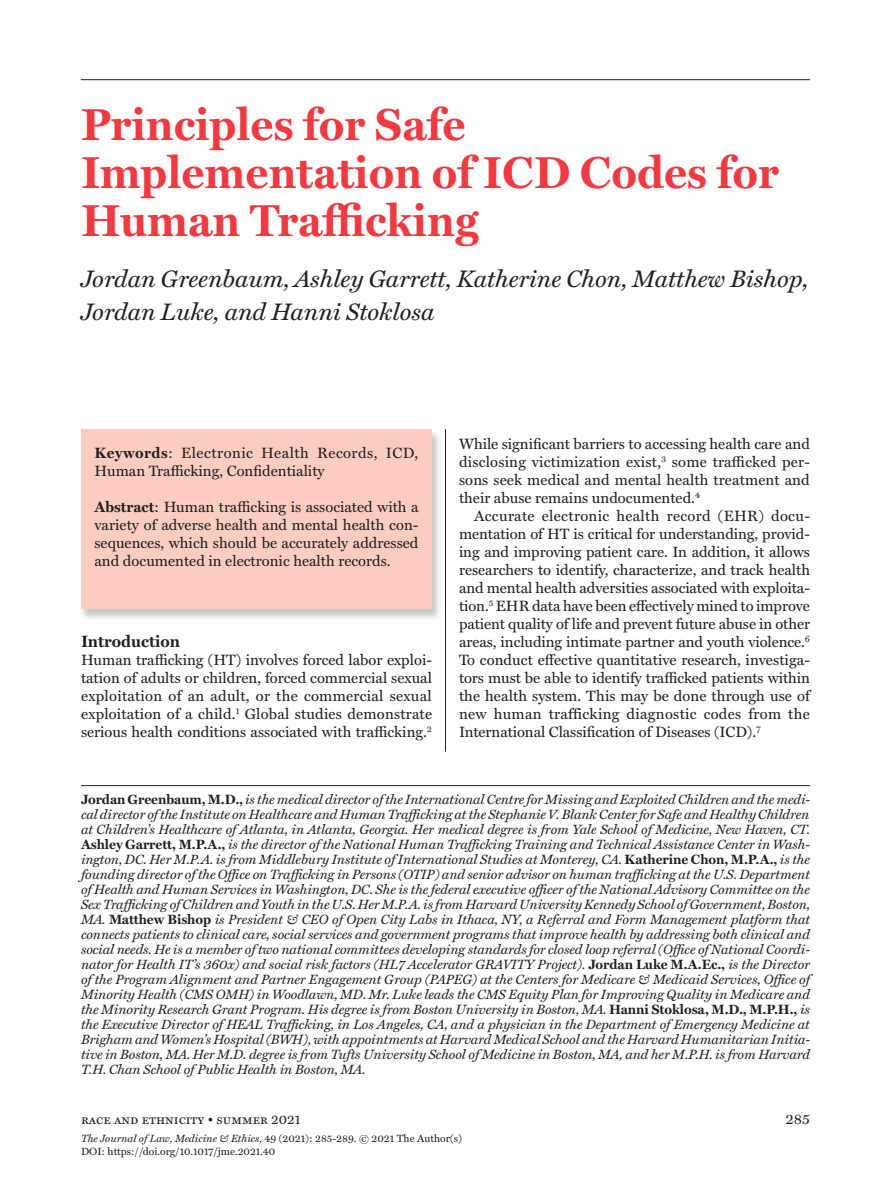
<style>
.page{position:relative;width:891px;height:1188px;background:#fff}
.page>*{position:absolute;margin:0;border:0;box-sizing:border-box;transform-origin:0 0}
.t1{font:700 45px/48px "Miller Text";color:#ee3a41}
.byline{font:italic 24px/33px "Miller Text";color:#231f20}
.subhead_A_bold{font:700 16.5px "Miller Text";color:#231f20}
.body_text_no_indent{font:15px/18px "Miller Text";color:#231f20;text-align:justify}
.body_text{font:15px/18px "Miller Text";letter-spacing:-.005em;color:#231f20;text-align:justify}
.bio{font:italic 13.5px/15px "Miller Text";letter-spacing:-.005em;color:#231f20;text-align:justify}
.t2{font:13.5px "Miller Text Roman SC";color:#231f20}
.t3{font:10.5px/13.5px "Miller Text";color:#231f20}
.s1{font-weight:700}
.s2{font-weight:700;font-style:normal}
.s3{font-style:italic}
</style>
<div class="page">
<hr style="left:81px;top:79px;width:729px;height:1px;background:#231f20">
<hr style="left:445px;top:429px;width:1px;height:323px;background:#231f20">
<div style="left:79px;top:430px;width:363px;height:191px;background:#231f20;opacity:.25"></div>
<div style="left:81px;top:429px;width:351px;height:179px;background:#fbcdc0"></div>
<hr style="left:81px;top:785px;width:729px;height:1px;background:#231f20">
<p class="t1" style="left:81px;top:100px;width:700px">Principles for Safe<br>Implementation of ICD Codes for<br>Human Trafficking</p>
<p class="byline" style="left:81px;top:262px;width:729px">Jordan Greenbaum, Ashley Garrett, Katherine Chon, Matthew Bishop,<br>Jordan Luke, and Hanni Stoklosa</p>
<p class="body_text_no_indent" style="left:94px;top:443px;width:325px"><span class="s1">Keywords</span>: Electronic Health Records, ICD,<br>Human Trafficking, Confidentiality</p>
<p class="body_text_no_indent" style="left:94px;top:497px;width:326px"><span class="s1">Abstract</span>: Human trafficking is associated with a variety of adverse health and mental health con&shy;sequences, which should be accurately addressed and documented in electronic health records.</p>
<p class="subhead_A_bold" style="left:81px;top:631px;width:101px">Introduction</p>
<p class="body_text_no_indent" style="left:81px;top:650px;width:353px">Human trafficking (HT) involves forced labor exploi&shy;tation of adults or children, forced commercial sexual exploitation of an adult, or the commercial sexual exploitation of a child.<sup>1</sup> Global studies demonstrate serious health conditions associated with trafficking.<sup>2</sup></p>
<p class="body_text_no_indent" style="left:459px;top:434px;width:353px">While significant barriers to accessing health care and disclosing victimization exist,<sup>3</sup> some trafficked per&shy;sons seek medical and mental health treatment and their abuse remains undocumented.<sup>4</sup></p>
<p class="body_text" style="left:459px;top:506px;width:353px;text-indent:15px">Accurate electronic health record (EHR) docu&shy;mentation of HT is critical for understanding, provid&shy;ing and improving patient care. In addition, it allows researchers to identify, characterize, and track health and mental health adversities associated with exploita&shy;tion.<sup>5</sup> EHR data have been effectively mined to improve patient quality of life and prevent future abuse in other areas, including intimate partner and youth violence.<sup>6<br></sup>To conduct effective quantitative research, investiga&shy;tors must be able to identify trafficked patients within the health system. This may be done through use of new human trafficking diagnostic codes from the International Classification of Diseases (ICD).<sup>7</sup></p>
<p class="bio" style="left:81px;top:792px;width:731px"><span class="s2">Jordan Greenbaum, M.D.,</span> is the medical director of the International Centre for Missing and Exploited Children and the medi&shy;cal director of the Institute on Healthcare and Human Trafficking at the Stephanie V. Blank Center for Safe and Healthy Children at Children’s Healthcare of Atlanta, in Atlanta, Georgia. Her medical degree is from Yale School of Medicine, New Haven, CT.<br><span class="s2">Ashley Garrett, M.P.A.,</span> is the director of the National Human Trafficking Training and Technical Assistance Center in Wash&shy;ington, DC. Her M.P.A. is from Middlebury Institute of International Studies at Monterey, CA. <span class="s2">Katherine Chon, M.P.A.,</span> is the founding director of the Office on Trafficking in Persons (OTIP) and senior advisor on human trafficking at the U.S. Department of Health and Human Services in Washington, DC. She is the federal executive officer of the National Advisory Committee on the Sex Trafficking of Children and Youth in the U.S. Her M.P.A. is from Harvard University Kennedy School of Government, Boston, MA. <span class="s2">Matthew Bishop</span> is President &amp; CEO of Open City Labs in Ithaca, NY, a Referral and Form Management platform that connects patients to clinical care, social services and government programs that improve health by addressing both clinical and social needs. He is a member of two national committees developing standards for closed loop referral (Office of National Coordi&shy;nator for Health IT’s 360x) and social risk factors (HL7 Accelerator GRAVITY Project). <span class="s2">Jordan Luke M.A.Ec.,</span> is the Director of the Program Alignment and Partner Engagement Group (PAPEG) at the Centers for Medicare &amp; Medicaid Services, Office of Minority Health (CMS OMH) in Woodlawn, MD. Mr. Luke leads the CMS Equity Plan for Improving Quality in Medicare and the Minority Research Grant Program. His degree is from Boston University in Boston, MA. <span class="s2">Hanni Stoklosa, M.D., M.P.H.,</span> is the Executive Director of HEAL Trafficking, in Los Angeles, CA, and a physician in the Department of Emergency Medicine at Brigham and Women’s Hospital (BWH), with appointments at Harvard Medical School and the Harvard Humanitarian Initia&shy;tive in Boston, MA. Her M.D. degree is from Tufts University School of Medicine in Boston, MA, and her M.P.H. is from Harvard T.H. Chan School of Public Health in Boston, MA.</p>
<p class="t2" style="left:81px;top:1111px;width:221px">race and ethnicity • summer 2021</p>
<p class="body_text" style="left:785px;top:1109px;width:26px">285</p>
<p class="t3" style="left:81px;top:1131px;width:382px"><span class="s3">The Journal of Law, Medicine &amp; Ethics,</span> 49 (2021): 285-289. © 2021 The Author(s)<br>DOI: https://doi.org/10.1017/jme.2021.40</p>
</div>
